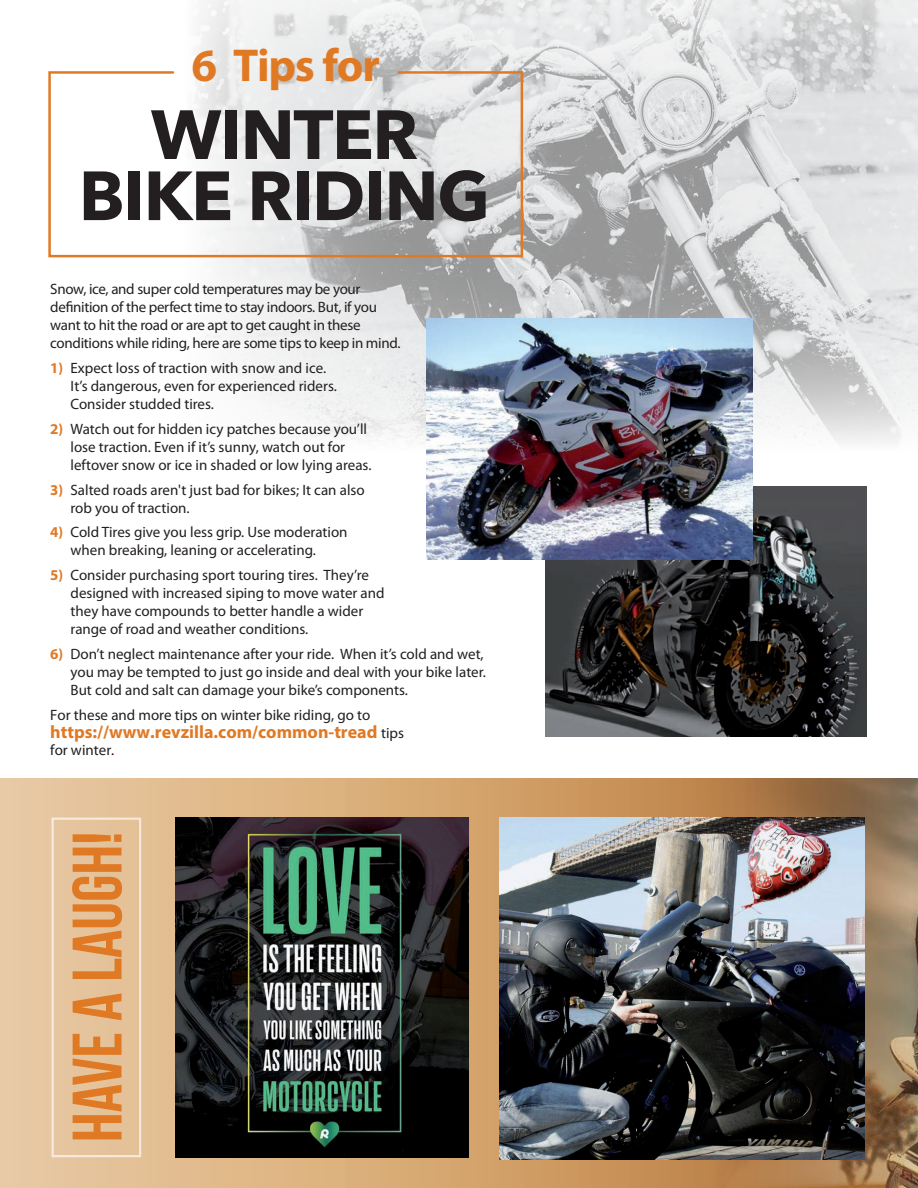
<style>
.page{position:relative;width:918px;height:1188px;background:#fff}
.page>*{position:absolute;margin:0;border:0;box-sizing:border-box;transform-origin:0 0}
.t1{font:69.9px "Bebas Neue";color:#e07924}
.t2{font:700 68.7px/61.2px "Avenir Next";letter-spacing:-.02em;color:#231f20;text-align:center}
.t3{font:700 46.35px "Myriad Pro";letter-spacing:-.03em;color:#e07924}
.t4{font:700 18px "Myriad Pro";color:#e07924}
.t5{font:15px/18px "Myriad Pro";color:#231f20}
.t6{font:15px/18px "Myriad Pro";letter-spacing:-.02em;color:#231f20}
.s1{font-weight:700;color:#e07924}
.s2{font-weight:400;font-size:15px;color:#231f20}
.s3{color:#400300}
</style>
<div class="page">
<img style="left:196px;top:0;width:721px;height:453px">
<svg style="left:0;top:779px;width:667px;height:409px;background:#ddb78b"></svg>
<img style="left:667px;top:779px;width:251px;height:409px">
<img style="left:500px;top:818px;width:365px;height:342px">
<hr style="left:917px;top:0;width:1px;height:774px;background:#000">
<div style="left:52px;top:818px;width:89px;height:339px;border:2px solid #fff"></div>
<div style="left:898px;top:877px;width:20px;height:311px;background:#fff;opacity:.39"></div>
<svg style="left:48px;top:70px;width:476px;height:189px"></svg>
<img style="left:545px;top:486px;width:321px;height:251px">
<img style="left:427px;top:319px;width:326px;height:241px">
<img style="left:175px;top:818px;width:294px;height:339px">
<h3 class="t3" style="left:191px;top:35px;width:190px">6 Tips for</h3>
<h2 class="t2" style="left:79px;top:103px;width:413px">WINTER<br>BIKE RIDING</h2>
<p class="t6" style="left:50px;top:280px;width:352px">Snow, ice, and super cold temperatures may be your definition of the perfect time to stay indoors. But, if you want to hit the road or are apt to get caught in these conditions while riding, here are some tips to keep in mind.</p>
<p class="t5" style="left:71px;top:359px;width:268px;text-indent:-20px"><span class="s1">1)</span> Expect loss of traction with snow and ice.<br>It’s dangerous, even for experienced riders.<br>Consider studded tires.</p>
<p class="t5" style="left:71px;top:420px;width:302px;text-indent:-20px"><span class="s1">2)</span> Watch out for hidden icy patches because you’ll lose traction. Even if it’s sunny, watch out for leftover snow or ice in shaded or low lying areas.</p>
<p class="t5" style="left:71px;top:480px;width:296px;text-indent:-20px"><span class="s1">3)</span> Salted roads aren't just bad for bikes; It can also rob you of traction.</p>
<p class="t5" style="left:71px;top:523px;width:279px;text-indent:-20px"><span class="s1">4)</span> Cold Tires give you less grip. Use moderation when breaking, leaning or accelerating.</p>
<p class="t5" style="left:71px;top:566px;width:316px;text-indent:-20px"><span class="s1">5)</span> Consider purchasing sport touring tires. They’re designed with increased siping to move water and they have compounds to better handle a wider range of road and weather conditions.</p>
<p class="t5" style="left:71px;top:645px;width:417px;text-indent:-20px"><span class="s1">6)</span> Don’t neglect maintenance after your ride. When it’s cold and wet, you may be tempted to just go inside and deal with your bike later.<br>But cold and salt can damage your bike’s components.</p>
<p class="t5" style="left:50px;top:705px;width:322px">For these and more tips on winter bike riding, go to</p>
<p class="t4" style="left:50px;top:720px;width:355px">https://www.revzilla.com/common-tread <span class="s2">tips</span></p>
<p class="t5" style="left:50px;top:740px;width:66px">for winter<span class="s3">.</span></p>
<h1 class="t1" style="left:59px;top:1142px;width:312px;rotate:-90deg">HAVE A LAUGH!</h1>
</div>
